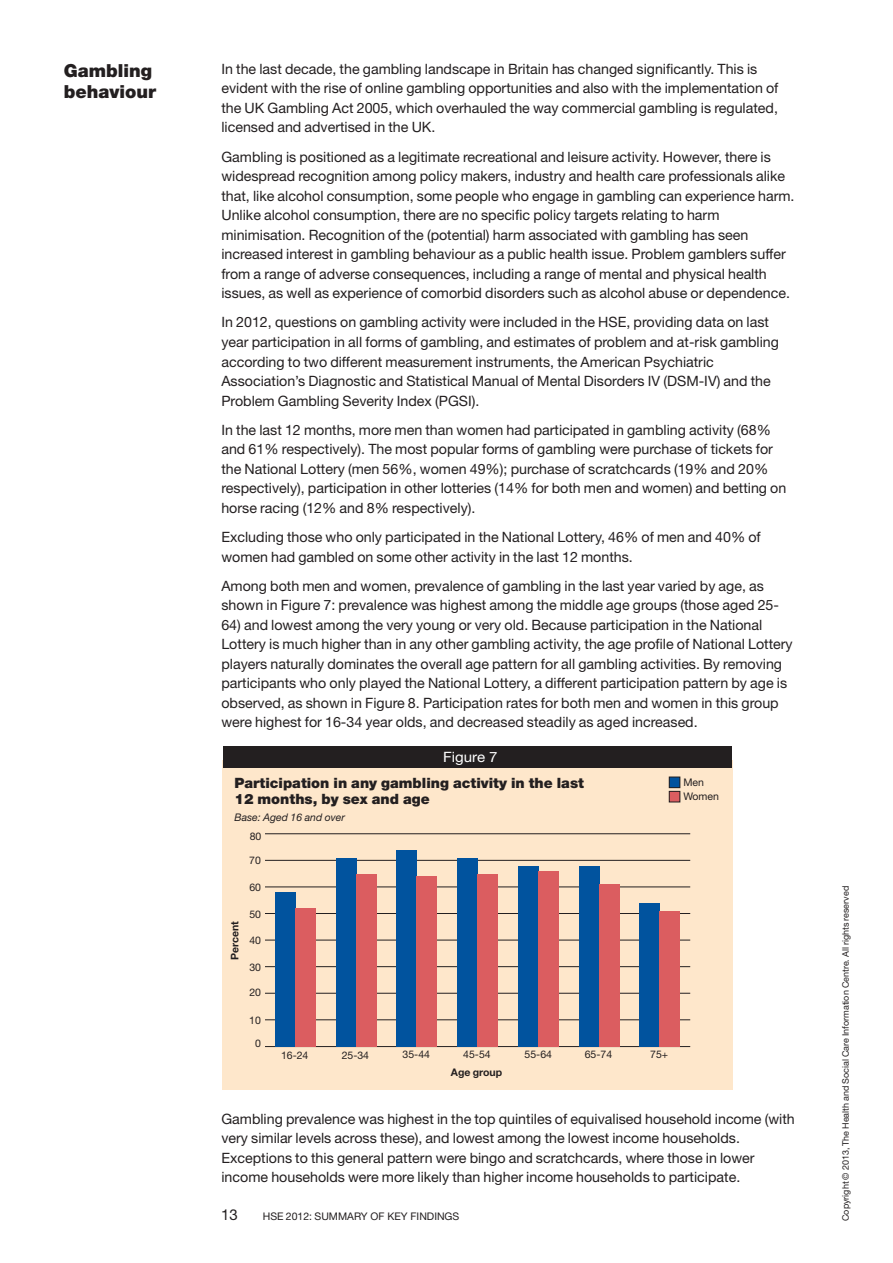
<style>
.page{position:relative;width:893px;height:1263px;background:#fff}
.page>*{position:absolute;margin:0;border:0;box-sizing:border-box;transform-origin:0 0}
.t1{font:900 18px/21px "Helvetica Neue";color:#231f20}
.t2{font:15px "Helvetica Neue";color:#231f20}
.t3{font:14.25px/19.5px "Helvetica Neue";color:#231f20}
.t4{font:900 14.25px/16.5px "Helvetica Neue";color:#231f20}
.t5{font:14.25px "Helvetica Neue";color:#fff;scale:1.06 1}
.t6{font:10.5px/14.2px "Helvetica Neue";color:#231f20}
.t7{font:italic 10.5px "Helvetica Neue";color:#231f20}
.t8{font:700 10.5px "Helvetica Neue";color:#231f20}
.t9{font:9px "Helvetica Neue";color:#231f20}
</style>
<div class="page">
<div style="left:222px;top:760px;width:510px;height:329px;background:#fee7cb"></div>
<hr style="left:265px;top:1046px;width:425px;height:1px;background:#231f20">
<hr style="left:265px;top:1019px;width:425px;height:1px;background:#231f20">
<hr style="left:265px;top:993px;width:425px;height:1px;background:#231f20">
<hr style="left:265px;top:966px;width:425px;height:1px;background:#231f20">
<hr style="left:265px;top:940px;width:425px;height:1px;background:#231f20">
<hr style="left:265px;top:913px;width:425px;height:1px;background:#231f20">
<hr style="left:265px;top:887px;width:425px;height:1px;background:#231f20">
<hr style="left:265px;top:860px;width:425px;height:1px;background:#231f20">
<hr style="left:265px;top:833px;width:425px;height:1px;background:#231f20">
<div style="left:275px;top:892px;width:20px;height:154px;background:#01539e"></div>
<div style="left:336px;top:858px;width:20px;height:188px;background:#01539e"></div>
<div style="left:397px;top:850px;width:20px;height:196px;background:#01539e"></div>
<div style="left:458px;top:858px;width:20px;height:188px;background:#01539e"></div>
<div style="left:518px;top:866px;width:20px;height:180px;background:#01539e"></div>
<div style="left:579px;top:866px;width:20px;height:180px;background:#01539e"></div>
<div style="left:640px;top:903px;width:20px;height:143px;background:#01539e"></div>
<div style="left:295px;top:908px;width:20px;height:138px;background:#db5d60"></div>
<div style="left:356px;top:874px;width:20px;height:172px;background:#db5d60"></div>
<div style="left:417px;top:876px;width:20px;height:170px;background:#db5d60"></div>
<div style="left:478px;top:874px;width:20px;height:172px;background:#db5d60"></div>
<div style="left:538px;top:871px;width:20px;height:175px;background:#db5d60"></div>
<div style="left:599px;top:884px;width:20px;height:162px;background:#db5d60"></div>
<div style="left:660px;top:911px;width:20px;height:135px;background:#db5d60"></div>
<div style="left:669px;top:777px;width:11px;height:11px;background:#01539e"></div>
<div style="left:669px;top:777px;width:11px;height:11px;border:1px solid #231f20"></div>
<div style="left:669px;top:791px;width:11px;height:11px;background:#db5d60"></div>
<div style="left:669px;top:791px;width:11px;height:11px;border:1px solid #231f20"></div>
<div style="left:223px;top:746px;width:508px;height:21px;background:#231f20"></div>
<p class="t1" style="left:64px;top:61px;width:94px">Gambling behaviour</p>
<p class="t3" style="left:221px;top:61px;width:559px">In the last decade, the gambling landscape in Britain has changed significantly. This is evident with the rise of online gambling opportunities and also with the implementation of the UK Gambling Act 2005, which overhauled the way commercial gambling is regulated, licensed and advertised in the UK.</p>
<p class="t3" style="left:221px;top:148px;width:575px">Gambling is positioned as a legitimate recreational and leisure activity. However, there is widespread recognition among policy makers, industry and health care professionals alike that, like alcohol consumption, some people who engage in gambling can experience harm.<br>Unlike alcohol consumption, there are no specific policy targets relating to harm minimisation. Recognition of the (potential) harm associated with gambling has seen increased interest in gambling behaviour as a public health issue. Problem gamblers suffer from a range of adverse consequences, including a range of mental and physical health issues, as well as experience of comorbid disorders such as alcohol abuse or dependence.</p>
<p class="t3" style="left:221px;top:314px;width:559px">In 2012, questions on gambling activity were included in the HSE, providing data on last year participation in all forms of gambling, and estimates of problem and at-risk gambling according to two different measurement instruments, the American Psychiatric Association’s Diagnostic and Statistical Manual of Mental Disorders IV (DSM-IV) and the Problem Gambling Severity Index (PGSI).</p>
<p class="t3" style="left:221px;top:421px;width:566px">In the last 12 months, more men than women had participated in gambling activity (68% and 61% respectively). The most popular forms of gambling were purchase of tickets for the National Lottery (men 56%, women 49%); purchase of scratchcards (19% and 20% respectively), participation in other lotteries (14% for both men and women) and betting on horse racing (12% and 8% respectively).</p>
<p class="t3" style="left:221px;top:529px;width:541px">Excluding those who only participated in the National Lottery, 46% of men and 40% of women had gambled on some other activity in the last 12 months.</p>
<p class="t3" style="left:221px;top:577px;width:559px">Among both men and women, prevalence of gambling in the last year varied by age, as shown in Figure 7: prevalence was highest among the middle age groups (those aged 25-</p>
<p class="t3" style="left:221px;top:616px;width:573px">64) and lowest among the very young or very old. Because participation in the National Lottery is much higher than in any other gambling activity, the age profile of National Lottery players naturally dominates the overall age pattern for all gambling activities. By removing participants who only played the National Lottery, a different participation pattern by age is observed, as shown in Figure 8. Participation rates for both men and women in this group were highest for 16-34 year olds, and decreased steadily as aged increased.</p>
<p class="t5" style="left:443px;top:752px;width:53px">Figure 7</p>
<p class="t4" style="left:234px;top:775px;width:351px">Participation in any gambling activity in the last<br>12 months, by sex and age</p>
<p class="t7" style="left:234px;top:813px;width:112px">Base: Aged 16 and over</p>
<p class="t6" style="left:250px;top:830px;width:13px">80</p>
<p class="t6" style="left:249px;top:854px;width:13px">70</p>
<p class="t6" style="left:249px;top:881px;width:13px">60</p>
<p class="t8" style="left:231px;top:960px;width:40px;rotate:-90deg">Percent</p>
<p class="t6" style="left:249px;top:908px;width:13px">50</p>
<p class="t6" style="left:249px;top:934px;width:13px">40</p>
<p class="t6" style="left:249px;top:961px;width:13px">30</p>
<p class="t6" style="left:249px;top:986px;width:13px">20</p>
<p class="t6" style="left:249px;top:1014px;width:13px">10</p>
<p class="t6" style="left:255px;top:1037px;width:7px">0</p>
<p class="t6" style="left:281px;top:1049px;width:29px">16-24</p>
<p class="t6" style="left:342px;top:1049px;width:29px">25-34</p>
<p class="t6" style="left:403px;top:1048px;width:29px">35-44</p>
<p class="t6" style="left:463px;top:1049px;width:29px">45-54</p>
<p class="t6" style="left:525px;top:1049px;width:29px">55-64</p>
<p class="t6" style="left:585px;top:1048px;width:29px">65-74</p>
<p class="t6" style="left:650px;top:1048px;width:19px">75+</p>
<p class="t8" style="left:451px;top:1068px;width:53px">Age group</p>
<p class="t6" style="left:683px;top:776px;width:37px">Men<br>Women</p>
<p class="t3" style="left:221px;top:1110px;width:575px">Gambling prevalence was highest in the top quintiles of equivalised household income (with very similar levels across these), and lowest among the lowest income households.<br>Exceptions to this general pattern were bingo and scratchcards, where those in lower income households were more likely than higher income households to participate.</p>
<p class="t2" style="left:221px;top:1210px;width:18px">13</p>
<p class="t6" style="left:263px;top:1210px;width:198px">HSE 2012: SUMMARY OF KEY FINDINGS</p>
<p class="t9" style="left:842px;top:1221px;width:337px;rotate:-90deg">Copyright © 2013, The Health and Social Care Information Centre. All rights reserved</p>
</div>
